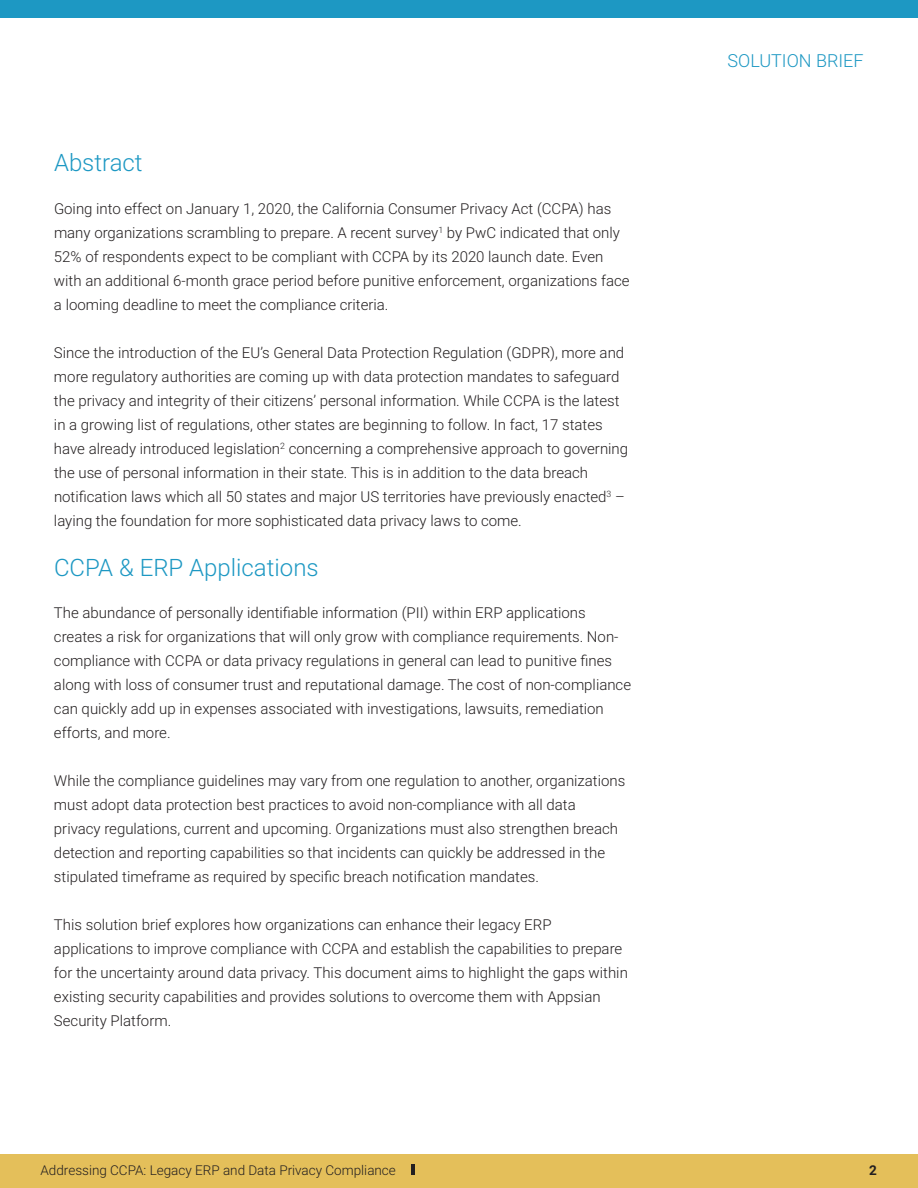
<style>
.page{position:relative;width:918px;height:1188px;background:#fff}
.page>*{position:absolute;margin:0;border:0;box-sizing:border-box;transform-origin:0 0}
.t1{font:300 24px "Roboto";color:#1d98c3}
.t2{font:300 18px "Roboto";color:#1d98c3}
.t3{font:300 15px/24px "Roboto";color:#231f20}
.t4{font:300 13.5px "Roboto";color:#231f20}
.t5{font:700 13.5px "Roboto";color:#231f20}
</style>
<div class="page">
<div style="left:0;top:0;width:918px;height:17px;background:#1d98c3"></div>
<div style="left:0;top:1154px;width:918px;height:34px;background:#e4bf5a"></div>
<hr style="left:411px;top:1165px;width:4px;height:10px;background:#231f20">
<h1 class="t1" style="left:54px;top:146px;width:90px">Abstract</h1>
<p class="t3" style="left:54px;top:196px;width:577px">Going into effect on January 1, 2020, the California Consumer Privacy Act (CCPA) has many organizations scrambling to prepare. A recent survey<sup>1</sup> by PwC indicated that only 52% of respondents expect to be compliant with CCPA by its 2020 launch date. Even with an additional 6-month grace period before punitive enforcement, organizations face a looming deadline to meet the compliance criteria.</p>
<p class="t3" style="left:54px;top:340px;width:576px">Since the introduction of the EU’s General Data Protection Regulation (GDPR), more and more regulatory authorities are coming up with data protection mandates to safeguard the privacy and integrity of their citizens’ personal information. While CCPA is the latest in a growing list of regulations, other states are beginning to follow. In fact, 17 states have already introduced legislation<sup>2</sup> concerning a comprehensive approach to governing the use of personal information in their state. This is in addition to the data breach notification laws which all 50 states and major US territories have previously enacted<sup>3</sup> – laying the foundation for more sophisticated data privacy laws to come.</p>
<h1 class="t1" style="left:54px;top:551px;width:266px">CCPA &amp; ERP Applications</h1>
<p class="t3" style="left:54px;top:600px;width:579px">The abundance of personally identifiable information (PII) within ERP applications creates a risk for organizations that will only grow with compliance requirements. Non&shy;compliance with CCPA or data privacy regulations in general can lead to punitive fines along with loss of consumer trust and reputational damage. The cost of non-compliance can quickly add up in expenses associated with investigations, lawsuits, remediation efforts, and more.</p>
<p class="t3" style="left:54px;top:768px;width:573px">While the compliance guidelines may vary from one regulation to another, organizations must adopt data protection best practices to avoid non-compliance with all data privacy regulations, current and upcoming. Organizations must also strengthen breach detection and reporting capabilities so that incidents can quickly be addressed in the stipulated timeframe as required by specific breach notification mandates.</p>
<p class="t3" style="left:54px;top:912px;width:575px">This solution brief explores how organizations can enhance their legacy ERP applications to improve compliance with CCPA and establish the capabilities to prepare for the uncertainty around data privacy. This document aims to highlight the gaps within existing security capabilities and provides solutions to overcome them with Appsian Security Platform.</p>
<p class="t2" style="left:728px;top:48px;width:138px">SOLUTION BRIEF</p>
<p class="t4" style="left:41px;top:1160px;width:357px">Addressing CCPA: Legacy ERP and Data Privacy Compliance</p>
<p class="t5" style="left:869px;top:1160px;width:9px">2</p>
</div>
